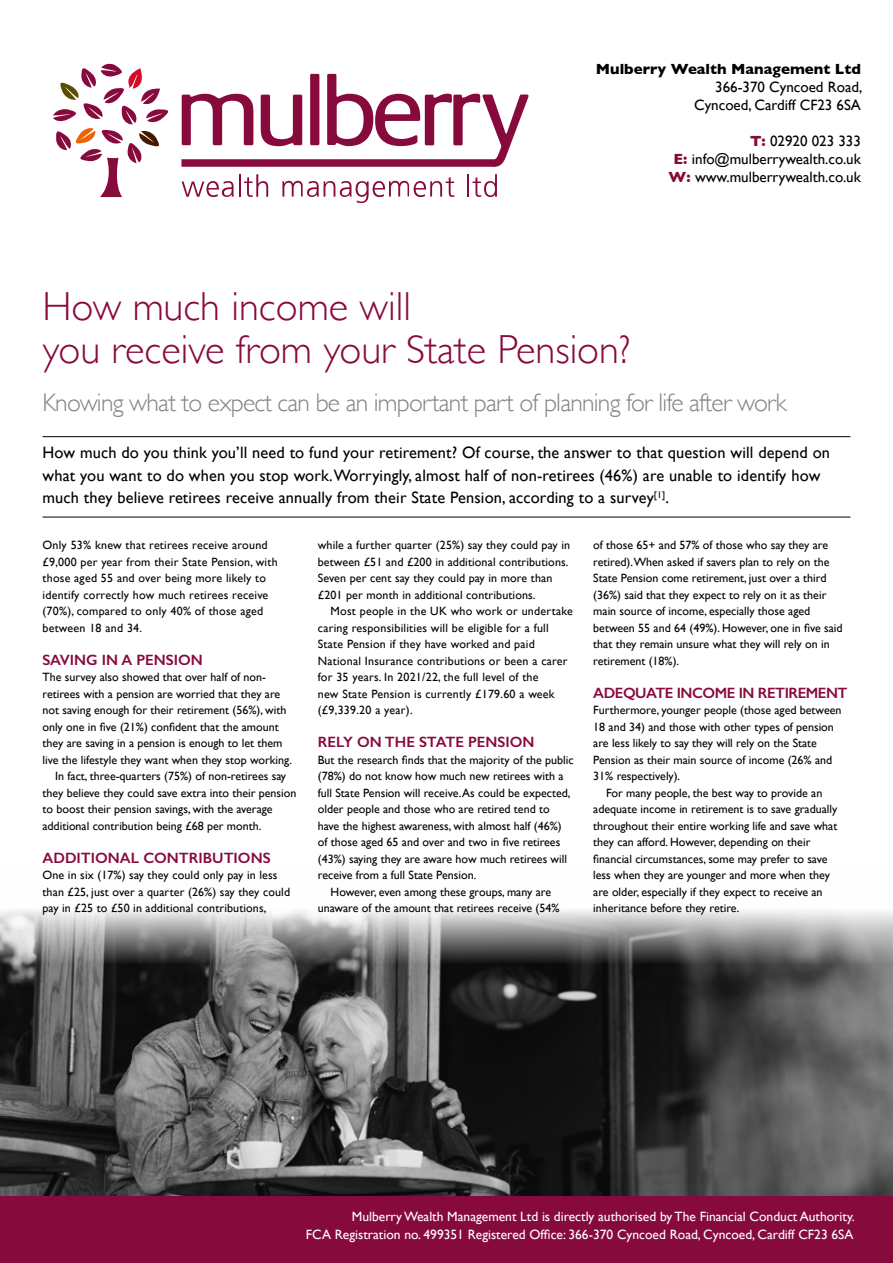
<style>
.page{position:relative;width:893px;height:1263px;background:#fff}
.page>*{position:absolute;margin:0;border:0;box-sizing:border-box;transform-origin:0 0}
.t1{font:300 40.5px/43.5px "Gill Sans";color:#870a3d}
.t2{font:300 25.5px "Gill Sans";letter-spacing:-.03em;color:#808285}
.t3{font:16.5px/22.5px "Gill Sans";letter-spacing:.01em;color:#000}
.t4{font:15px/18px "Gill Sans";color:#000;text-align:right}
.t5{font:600 15px "Gill Sans";color:#870a3d}
.t6{font:700 15px "Gill Sans";color:#000}
.t7{font:600 15px "Gill Sans";letter-spacing:-.03em;color:#870a3d}
.t8{font:13.5px/18px "Gill Sans";color:#fff;text-align:right}
.t9{font:12px/16.5px "Gill Sans";color:#000}
.t10{font:12px/16.5px "Gill Sans";letter-spacing:.02em;color:#000}
.s1{font-weight:700;color:#870a3d}
</style>
<div class="page">
<img style="left:0;top:910px;width:893px;height:286px">
<hr style="left:43px;top:436px;width:807px;height:1px;background:#000">
<hr style="left:43px;top:517px;width:807px;height:1px;background:#000">
<div style="left:0;top:1196px;width:893px;height:67px;background:#870a3d"></div>
<svg style="left:181px;top:74px;width:347px;height:93px"></svg>
<svg style="left:182px;top:181px;width:52px;height:16px"></svg>
<hr style="left:239px;top:174px;width:2px;height:23px;background:#870a3d">
<svg style="left:244px;top:174px;width:24px;height:23px"></svg>
<svg style="left:282px;top:177px;width:172px;height:26px"></svg>
<hr style="left:467px;top:174px;width:2px;height:23px;background:#870a3d">
<svg style="left:472px;top:174px;width:25px;height:23px"></svg>
<svg style="left:53px;top:63px;width:116px;height:134px"></svg>
<p class="t6" style="left:596px;top:57px;width:267px">Mulberry Wealth Management Ltd</p>
<p class="t4" style="left:694px;top:78px;width:170px">366-370 Cyncoed Road,<br>Cyncoed, Cardiff CF23 6SA</p>
<p class="t4" style="left:668px;top:132px;width:194px"><span class="s1">T:</span> 02920 023 333<br><span class="s1">E:</span> info@mulberrywealth.co.uk<br><span class="s1">W:</span> www.mulberrywealth.co.uk</p>
<h1 class="t1" style="left:43px;top:283px;width:589px">How much income will<br>you receive from your State Pension?</h1>
<h2 class="t2" style="left:43px;top:382px;width:746px">Knowing what to expect can be an important part of planning for life after work</h2>
<p class="t3" style="left:42px;top:441px;width:789px">How much do you think you’ll need to fund your retirement? Of course, the answer to that question will depend on what you want to do when you stop work. Worryingly, almost half of non-retirees (46%) are unable to identify how much they believe retirees receive annually from their State Pension, according to a survey<sup>[1]</sup>.</p>
<p class="t9" style="left:318px;top:537px;width:254px">while a further quarter (25%) say they could pay in between £51 and £200 in additional contributions.<br>Seven per cent say they could pay in more than £201 per month in additional contributions.</p>
<p class="t10" style="left:318px;top:603px;width:256px;text-indent:13px">Most people in the UK who work or undertake caring responsibilities will be eligible for a full State Pension if they have worked and paid National Insurance contributions or been a carer for 35 years. In 2021/22, the full level of the<br>new State Pension is currently £179.60 a week (£9,339.20 a year).</p>
<p class="t5" style="left:318px;top:733px;width:218px">RELY ON THE STATE PENSION</p>
<p class="t9" style="left:318px;top:751px;width:257px">But the research finds that the majority of the public</p>
<p class="t9" style="left:318px;top:768px;width:247px">(78%) do not know how much new retirees with a</p>
<p class="t9" style="left:318px;top:784px;width:254px">full State Pension will receive. As could be expected,</p>
<p class="t9" style="left:318px;top:801px;width:233px">older people and those who are retired tend to</p>
<p class="t9" style="left:318px;top:817px;width:245px">have the highest awareness, with almost half (46%)</p>
<p class="t9" style="left:318px;top:834px;width:244px">of those aged 65 and over and two in five retirees</p>
<p class="t9" style="left:318px;top:850px;width:251px">(43%) saying they are aware how much retirees will</p>
<p class="t9" style="left:318px;top:867px;width:160px">receive from a full State Pension.</p>
<p class="t9" style="left:331px;top:883px;width:222px">However, even among these groups, many are</p>
<p class="t9" style="left:318px;top:900px;width:243px">unaware of the amount that retirees receive (54%</p>
<p class="t10" style="left:43px;top:537px;width:237px">Only 53% knew that retirees receive around £9,000 per year from their State Pension, with those aged 55 and over being more likely to identify correctly how much retirees receive (70%), compared to only 40% of those aged between 18 and 34.</p>
<p class="t5" style="left:43px;top:650px;width:162px">SAVING IN A PENSION</p>
<p class="t9" style="left:43px;top:669px;width:225px">The survey also showed that over half of non-</p>
<p class="t9" style="left:43px;top:685px;width:239px">retirees with a pension are worried that they are</p>
<p class="t9" style="left:43px;top:702px;width:245px">not saving enough for their retirement (56%), with</p>
<p class="t9" style="left:43px;top:718px;width:238px">only one in five (21%) confident that the amount</p>
<p class="t9" style="left:43px;top:735px;width:241px">they are saving in a pension is enough to let them</p>
<p class="t9" style="left:43px;top:751px;width:251px">live the lifestyle they want when they stop working.</p>
<p class="t9" style="left:55px;top:768px;width:232px">In fact, three-quarters (75%) of non-retirees say</p>
<p class="t9" style="left:43px;top:784px;width:255px">they believe they could save extra into their pension</p>
<p class="t9" style="left:43px;top:801px;width:232px">to boost their pension savings, with the average</p>
<p class="t9" style="left:43px;top:817px;width:220px">additional contribution being £68 per month.</p>
<p class="t5" style="left:43px;top:848px;width:230px">ADDITIONAL CONTRIBUTIONS</p>
<p class="t9" style="left:43px;top:867px;width:249px">One in six (17%) say they could only pay in less than £25, just over a quarter (26%) say they could pay in £25 to £50 in additional contributions,</p>
<p class="t9" style="left:593px;top:537px;width:251px">of those 65+ and 57% of those who say they are retired).When asked if savers plan to rely on the State Pension come retirement, just over a third (36%) said that they expect to rely on it as their main source of income, especially those aged between 55 and 64 (49%). However, one in five said that they remain unsure what they will rely on in retirement (18%).</p>
<p class="t7" style="left:593px;top:683px;width:256px">ADEQUATE INCOME IN RETIREMENT</p>
<p class="t9" style="left:593px;top:702px;width:250px">Furthermore, younger people (those aged between</p>
<p class="t9" style="left:593px;top:718px;width:242px">18 and 34) and those with other types of pension</p>
<p class="t9" style="left:593px;top:735px;width:225px">are less likely to say they will rely on the State</p>
<p class="t9" style="left:593px;top:751px;width:241px">Pension as their main source of income (26% and</p>
<p class="t9" style="left:593px;top:768px;width:88px">31% respectively).</p>
<p class="t9" style="left:606px;top:784px;width:218px">For many people, the best way to provide an</p>
<p class="t9" style="left:593px;top:801px;width:246px">adequate income in retirement is to save gradually</p>
<p class="t9" style="left:593px;top:817px;width:246px">throughout their entire working life and save what</p>
<p class="t9" style="left:593px;top:834px;width:219px">they can afford. However, depending on their</p>
<p class="t9" style="left:593px;top:850px;width:236px">financial circumstances, some may prefer to save</p>
<p class="t9" style="left:593px;top:867px;width:238px">less when they are younger and more when they</p>
<p class="t9" style="left:593px;top:883px;width:231px">are older, especially if they expect to receive an</p>
<p class="t9" style="left:593px;top:900px;width:148px">inheritance before they retire.</p>
<p class="t8" style="left:306px;top:1207px;width:551px">Mulberry Wealth Management Ltd is directly authorised by The Financial Conduct Authority.<br>FCA Registration no. 499351 Registered Office: 366-370 Cyncoed Road, Cyncoed, Cardiff CF23 6SA</p>
</div>
